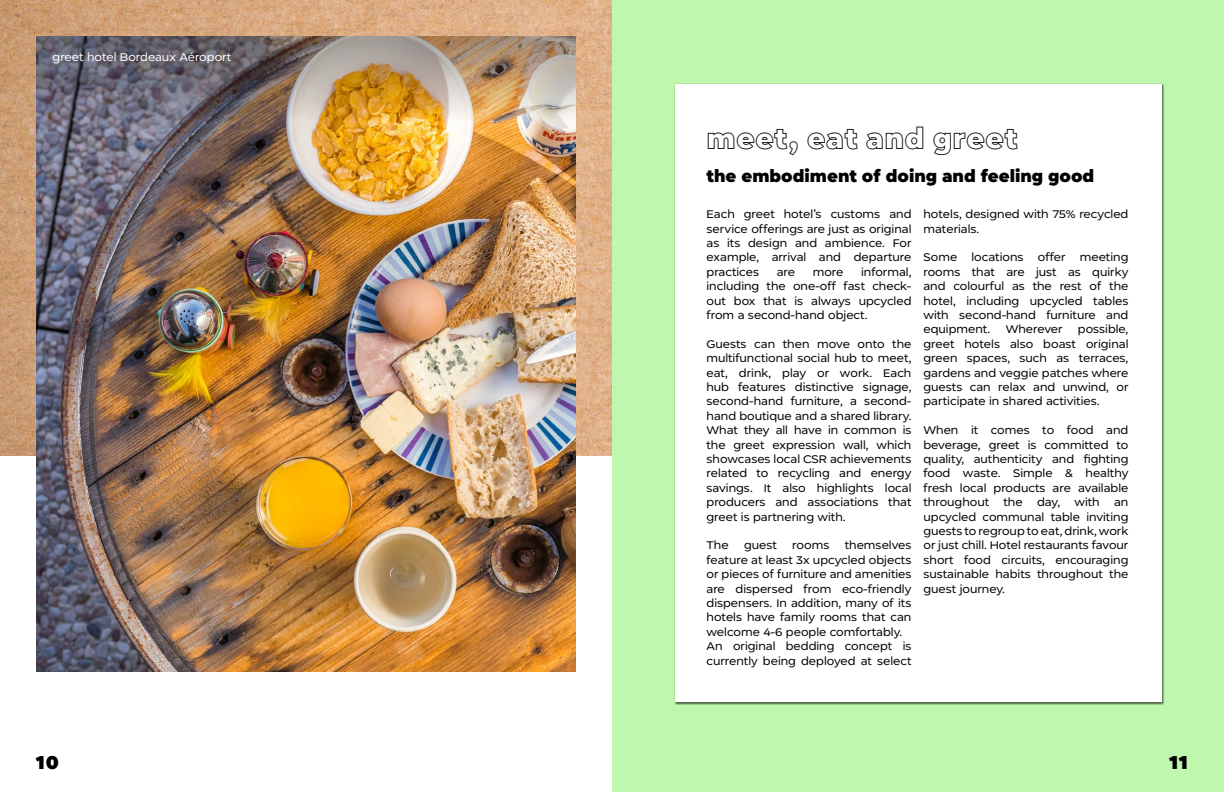
<style>
.page{position:relative;width:1224px;height:792px;background:#fff}
.page>*{position:absolute;margin:0;border:0;box-sizing:border-box;transform-origin:0 0}
.t1{font:30px "Greet Black Outline";color:#000}
.t2{font:900 20px "Greet";color:#000}
.t3{font:900 18px "Greet";color:#000}
.t4{font:12px/14.4px "Greet";color:#000;text-align:justify}
.t5{font:12px "Greet";color:#fff}
</style>
<div class="page">
<div style="left:612px;top:0;width:612px;height:792px;background:#bef7ad"></div>
<img style="left:0;top:0;width:612px;height:456px">
<img style="left:36px;top:139px;width:540px;height:533px">
<img style="left:36px;top:36px;width:540px;height:103px">
<div style="left:675px;top:84px;width:486px;height:618px;background:#fff"></div>
<p class="t5" style="left:53px;top:50px;width:180px">greet hotel Bordeaux Aéroport</p>
<h1 class="t1" style="left:707px;top:120px;width:313px">meet, eat and greet</h1>
<h3 class="t3" style="left:707px;top:165px;width:389px">the embodiment of doing and feeling good</h3>
<p class="t4" style="left:707px;top:207px;width:206px">Each greet hotel’s customs and service offerings are just as original as its design and ambience. For example, arrival and departure practices</p>
<p class="t4" style="left:707px;top:265px;width:206px;text-indent:155px">informal, including the one-off fast check&shy;out box that is always upcycled from a second-hand object.</p>
<p class="t4" style="left:707px;top:337px;width:206px">Guests can then move onto the multifunctional social hub to meet, eat, drink, play or work. Each hub features distinctive signage, second-hand furniture, a second&shy;hand boutique and a shared library.<br>What they all have in common is the greet expression wall, which showcases local CSR achievements related to recycling and energy savings. It also highlights local producers and associations that greet is partnering with.</p>
<p class="t4" style="left:707px;top:538px;width:24px">The</p>
<p class="t4" style="left:744px;top:538px;width:34px">guest</p>
<p class="t4" style="left:792px;top:538px;width:39px">rooms</p>
<p class="t4" style="left:777px;top:265px;width:20px">are</p>
<p class="t4" style="left:813px;top:265px;width:32px">more</p>
<p class="t4" style="left:707px;top:538px;width:206px;text-align:left;text-indent:138px">themselves feature at least 3x upcycled objects or pieces of furniture and amenities are dispersed from eco-friendly dispensers. In addition, many of its hotels have family rooms that can welcome 4-6 people comfortably.<br>An original bedding concept is currently being deployed at select</p>
<p class="t4" style="left:923px;top:207px;width:206px">hotels, designed with 75% recycled materials.</p>
<p class="t4" style="left:923px;top:250px;width:206px">Some locations offer meeting rooms that are just as quirky and colourful as the rest of the hotel, including upcycled tables with second-hand furniture and equipment.</p>
<p class="t4" style="left:923px;top:322px;width:206px;text-indent:154px">possible, greet hotels also boast original green spaces, such as terraces, gardens and veggie patches where guests can relax and unwind, or participate in shared activities.</p>
<p class="t4" style="left:923px;top:423px;width:206px">When it comes to food and beverage, greet is committed to quality, authenticity and fighting food waste. Simple &amp; healthy fresh local products are available throughout the day, with an upcycled communal table inviting guests to regroup to eat, drink, work or just chill. Hotel restaurants favour short food circuits, encouraging sustainable habits throughout the guest journey.</p>
<p class="t4" style="left:1006px;top:322px;width:58px">Wherever</p>
<h2 class="t2" style="left:36px;top:751px;width:24px">10</h2>
<h2 class="t2" style="left:1169px;top:751px;width:20px">11</h2>
</div>
